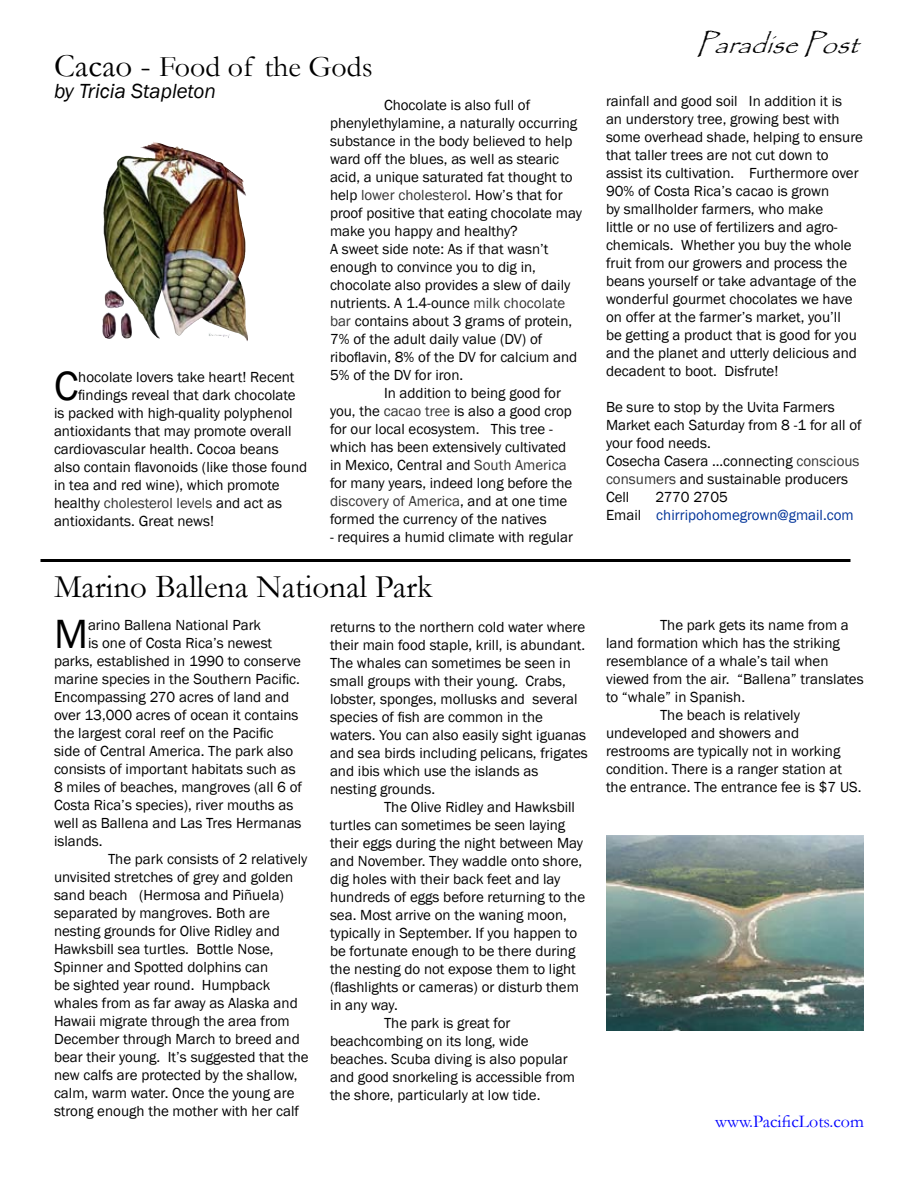
<style>
.page{position:relative;width:918px;height:1188px;background:#fff}
.page>*{position:absolute;margin:0;border:0;box-sizing:border-box;transform-origin:0 0}
.t1{font:42px "Franklin Gothic";color:#000}
.t2{font:33px "Garamond";color:#000}
.t3{font:30px "Garamond";color:#000}
.t4{font:italic 27px "Papyrus";color:#000}
.t5{font:italic 21px "Franklin Gothic";color:#000}
.t6{font:18px "Garamond";color:#00f}
.t7{font:15px/18px "Franklin Gothic";color:#000}
.t8{font:15px/18px "Franklin Gothic";color:#039}
.t9{font:15px "Franklin Gothic";color:#333}
.s1{font-size:33px}
.s2{color:#333}
.s3{color:#000}
</style>
<div class="page">
<hr style="left:40px;top:559px;width:810px;height:3px;background:#000">
<img style="left:153px;top:142px;width:95px;height:199px">
<img style="left:606px;top:835px;width:258px;height:195px">
<h3 class="t3" style="left:54px;top:46px;width:320px"><span class="s1">Cacao -</span> Food of the Gods</h3>
<h3 class="t5" style="left:54px;top:78px;width:163px">by Tricia Stapleton</h3>
<p class="t7" style="left:330px;top:96px;width:253px;text-indent:54px">Chocolate is also full of phenylethylamine, a naturally occurring substance in the body believed to help ward off the blues, as well as stearic acid, a unique saturated fat thought to help <span class="s2">lower cholesterol</span>. How’s that for proof positive that eating chocolate may make you happy and healthy?<br>A sweet side note: As if that wasn’t enough to convince you to dig in, chocolate also provides a slew of daily nutrients. A 1.4-ounce <span class="s2">milk chocolate bar</span> contains about 3 grams of protein, 7% of the adult daily value (DV) of riboflavin, 8% of the DV for calcium and 5% of the DV for iron.</p>
<p class="t7" style="left:330px;top:384px;width:244px;text-indent:54px">In addition to being good for you, the <span class="s2">cacao tree</span> is also a good crop for our local ecosystem. This tree - which has been extensively cultivated in Mexico, Central and <span class="s2">South America </span>for many years, indeed long before the <span class="s2">discovery of America</span>, and at one time formed the currency of the natives</p>
<p class="t7" style="left:330px;top:528px;width:244px">- requires a humid climate with regular</p>
<h1 class="t1" style="left:54px;top:359px;width:26px">C</h1>
<p class="t7" style="left:78px;top:368px;width:218px">hocolate lovers take heart! Recent</p>
<p class="t7" style="left:78px;top:386px;width:219px">findings reveal that dark chocolate</p>
<p class="t7" style="left:54px;top:404px;width:240px">is packed with high-quality polyphenol</p>
<p class="t7" style="left:54px;top:422px;width:239px">antioxidants that may promote overall</p>
<p class="t7" style="left:54px;top:440px;width:226px">cardiovascular health. Cocoa beans</p>
<p class="t7" style="left:54px;top:458px;width:255px">also contain flavonoids (like those found</p>
<p class="t7" style="left:54px;top:476px;width:227px">in tea and red wine), which promote</p>
<p class="t9" style="left:54px;top:493px;width:230px"><span class="s3">healthy</span> cholesterol levels <span class="s3">and act as</span></p>
<p class="t7" style="left:54px;top:512px;width:162px">antioxidants. Great news!</p>
<h2 class="t2" style="left:54px;top:564px;width:380px">Marino Ballena National Park</h2>
<p class="t7" style="left:330px;top:618px;width:259px">returns to the northern cold water where their main food staple, krill, is abundant.<br>The whales can sometimes be seen in small groups with their young. Crabs, lobster, sponges, mollusks and several species of fish are common in the waters. You can also easily sight iguanas and sea birds including pelicans, frigates and ibis which use the islands as nesting grounds.</p>
<p class="t7" style="left:384px;top:798px;width:193px">The Olive Ridley and Hawksbill</p>
<p class="t7" style="left:330px;top:816px;width:237px">turtles can sometimes be seen laying</p>
<p class="t7" style="left:330px;top:834px;width:255px">their eggs during the night between May</p>
<p class="t7" style="left:330px;top:852px;width:254px">and November. They waddle onto shore,</p>
<p class="t7" style="left:330px;top:870px;width:232px">dig holes with their back feet and lay</p>
<p class="t7" style="left:330px;top:888px;width:257px">hundreds of eggs before returning to the</p>
<p class="t7" style="left:330px;top:906px;width:238px">sea. Most arrive on the waning moon,</p>
<p class="t7" style="left:330px;top:924px;width:249px">typically in September. If you happen to</p>
<p class="t7" style="left:330px;top:942px;width:247px">be fortunate enough to be there during</p>
<p class="t7" style="left:330px;top:960px;width:247px">the nesting do not expose them to light</p>
<p class="t7" style="left:330px;top:978px;width:250px">(flashlights or cameras) or disturb them</p>
<p class="t7" style="left:330px;top:996px;width:69px">in any way.</p>
<p class="t7" style="left:384px;top:1014px;width:128px">The park is great for</p>
<p class="t7" style="left:330px;top:1032px;width:200px">beachcombing on its long, wide</p>
<p class="t7" style="left:330px;top:1050px;width:239px">beaches. Scuba diving is also popular</p>
<p class="t7" style="left:330px;top:1068px;width:247px">and good snorkeling is accessible from</p>
<p class="t7" style="left:330px;top:1086px;width:212px">the shore, particularly at low tide.</p>
<h1 class="t1" style="left:54px;top:607px;width:36px">M</h1>
<p class="t7" style="left:88px;top:616px;width:175px">arino Ballena National Park</p>
<p class="t7" style="left:88px;top:634px;width:186px">is one of Costa Rica’s newest</p>
<p class="t7" style="left:54px;top:652px;width:249px">parks, established in 1990 to conserve</p>
<p class="t7" style="left:54px;top:670px;width:247px">marine species in the Southern Pacific.</p>
<p class="t7" style="left:54px;top:688px;width:237px">Encompassing 270 acres of land and</p>
<p class="t7" style="left:54px;top:706px;width:246px">over 13,000 acres of ocean it contains</p>
<p class="t7" style="left:54px;top:724px;width:221px">the largest coral reef on the Pacific</p>
<p class="t7" style="left:54px;top:742px;width:241px">side of Central America. The park also</p>
<p class="t7" style="left:54px;top:760px;width:243px">consists of important habitats such as</p>
<p class="t7" style="left:54px;top:778px;width:250px">8 miles of beaches, mangroves (all 6 of</p>
<p class="t7" style="left:54px;top:796px;width:241px">Costa Rica’s species), river mouths as</p>
<p class="t7" style="left:54px;top:814px;width:249px">well as Ballena and Las Tres Hermanas</p>
<p class="t7" style="left:54px;top:832px;width:50px">islands.</p>
<p class="t7" style="left:108px;top:850px;width:201px">The park consists of 2 relatively</p>
<p class="t7" style="left:54px;top:868px;width:241px">unvisited stretches of grey and golden</p>
<p class="t7" style="left:54px;top:886px;width:232px">sand beach (Hermosa and Piñuela)</p>
<p class="t7" style="left:54px;top:904px;width:217px">separated by mangroves. Both are</p>
<p class="t7" style="left:54px;top:922px;width:228px">nesting grounds for Olive Ridley and</p>
<p class="t7" style="left:54px;top:940px;width:221px">Hawksbill sea turtles. Bottle Nose,</p>
<p class="t7" style="left:54px;top:958px;width:216px">Spinner and Spotted dolphins can</p>
<p class="t7" style="left:54px;top:976px;width:218px">be sighted year round. Humpback</p>
<p class="t7" style="left:54px;top:994px;width:245px">whales from as far away as Alaska and</p>
<p class="t7" style="left:54px;top:1012px;width:237px">Hawaii migrate through the area from</p>
<p class="t7" style="left:54px;top:1030px;width:247px">December through March to breed and</p>
<p class="t7" style="left:54px;top:1048px;width:256px">bear their young. It’s suggested that the</p>
<p class="t7" style="left:54px;top:1066px;width:245px">new calfs are protected by the shallow,</p>
<p class="t7" style="left:54px;top:1084px;width:242px">calm, warm water. Once the young are</p>
<p class="t7" style="left:54px;top:1102px;width:247px">strong enough the mother with her calf</p>
<h3 class="t4" style="left:696px;top:28px;width:179px">ParadisePost</h3>
<p class="t7" style="left:606px;top:92px;width:259px">rainfall and good soil In addition it is<br>an understory tree, growing best with some overhead shade, helping to ensure that taller trees are not cut down to assist its cultivation. Furthermore over 90% of Costa Rica’s cacao is grown<br>by smallholder farmers, who make<br>little or no use of fertilizers and agro&shy;chemicals. Whether you buy the whole fruit from our growers and process the beans yourself or take advantage of the wonderful gourmet chocolates we have on offer at the farmer’s market, you’ll<br>be getting a product that is good for you and the planet and utterly delicious and decadent to boot. Disfrute!</p>
<p class="t7" style="left:606px;top:398px;width:257px">Be sure to stop by the Uvita Farmers<br>Market each Saturday from 8 -1 for all of your food needs.<br>Cosecha Casera ...connecting <span class="s2">conscious consumers</span> and sustainable producers<br>Cell</p>
<p class="t8" style="left:606px;top:488px;width:249px;text-indent:50px"><span class="s3">2770 2705<br>Email</span> chirripohomegrown@gmail.com</p>
<p class="t7" style="left:660px;top:616px;width:190px">The park gets its name from a</p>
<p class="t7" style="left:606px;top:634px;width:235px">land formation which has the striking</p>
<p class="t7" style="left:606px;top:652px;width:224px">resemblance of a whale’s tail when</p>
<p class="t7" style="left:606px;top:670px;width:259px">viewed from the air. “Ballena” translates</p>
<p class="t7" style="left:606px;top:688px;width:141px">to “whale” in Spanish.</p>
<p class="t7" style="left:660px;top:706px;width:141px">The beach is relatively</p>
<p class="t7" style="left:606px;top:724px;width:195px">undeveloped and showers and</p>
<p class="t7" style="left:606px;top:742px;width:236px">restrooms are typically not in working</p>
<p class="t7" style="left:606px;top:760px;width:238px">condition. There is a ranger station at</p>
<p class="t7" style="left:606px;top:778px;width:257px">the entrance. The entrance fee is $7 US.</p>
<p class="t6" style="left:715px;top:1109px;width:150px">www.PacificLots.com</p>
</div>
